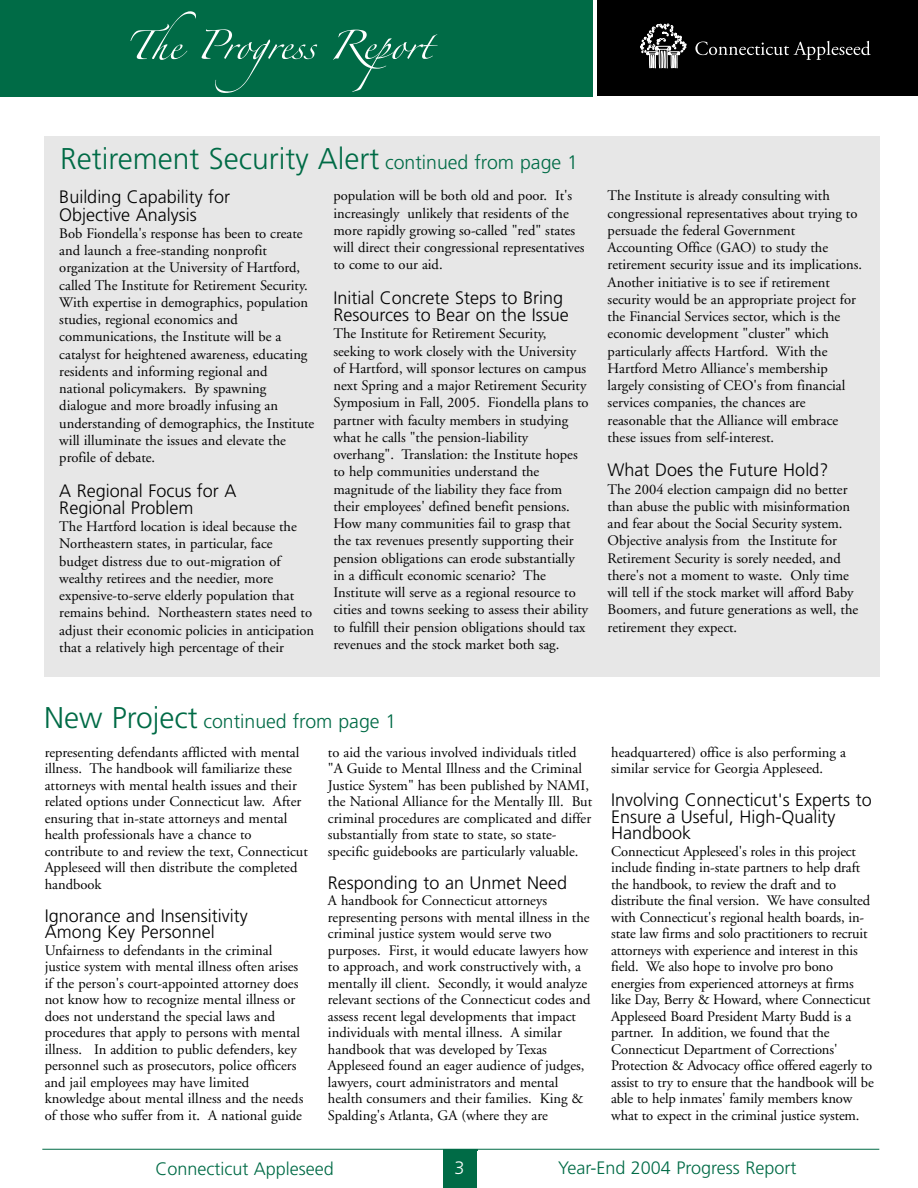
<style>
.page{position:relative;width:918px;height:1188px;background:#fff}
.page>*{position:absolute;margin:0;border:0;box-sizing:border-box;transform-origin:0 0}
.t1{font:300 30px "Frutiger";color:#006b46}
.t2{font:300 19.5px "Frutiger";color:#006b46}
.t3{font:300 18px/16.5px "Frutiger";color:#000}
.t4{font:300 18px "Frutiger";color:#006b46}
.t5{font:300 18px "Frutiger";color:#fff}
.t6{font:14.55px/17.2px "Adobe Garamond";color:#000}
.s1{font-size:19.5px}
.s2{font-size:30px}
</style>
<div class="page">
<div style="left:44px;top:136px;width:835px;height:540px;background:#e7e7e7"></div>
<div style="left:0;top:0;width:593px;height:96px;background:#006b46"></div>
<div style="left:597px;top:0;width:321px;height:96px;background:#000"></div>
<svg style="left:640px;top:23px;width:47px;height:46px"></svg>
<svg style="left:695px;top:41px;width:175px;height:19px"></svg>
<svg style="left:202px;top:29px;width:115px;height:64px"></svg>
<svg style="left:333px;top:30px;width:105px;height:62px"></svg>
<svg style="left:130px;top:11px;width:66px;height:49px"></svg>
<hr style="left:42px;top:1149px;width:837px;height:1px;background:#006b46">
<div style="left:443px;top:1149px;width:34px;height:39px;background:#006b46"></div>
<h1 class="t1" style="left:60px;top:146px;width:519px">Retirement Security Alert <span class="s1">continued from page 1</span></h1>
<p class="t3" style="left:59px;top:190px;width:172px;line-height:17.2px">Building Capability for<br>Objective Analysis</p>
<p class="t6" style="left:59px;top:226px;width:257px">Bob Fiondella's response has been to create and launch a free-standing nonprofit organization at the University of Hartford, called The Institute for Retirement Security.<br>With expertise in demographics, population studies, regional economics and communications, the Institute will be a catalyst for heightened awareness, educating residents and informing regional and national policymakers. By spawning dialogue and more broadly infusing an understanding of demographics, the Institute will illuminate the issues and elevate the profile of debate.</p>
<p class="t3" style="left:59px;top:483px;width:179px;line-height:17.2px">A Regional Focus for A<br>Regional Problem</p>
<p class="t6" style="left:59px;top:519px;width:256px">The Hartford location is ideal because the Northeastern states, in particular, face budget distress due to out-migration of wealthy retirees and the needier, more expensive-to-serve elderly population that remains behind. Northeastern states need to adjust their economic policies in anticipation that a relatively high percentage of their</p>
<p class="t6" style="left:333px;top:188px;width:253px">population will be both old and poor. It's increasingly unlikely that residents of the more rapidly growing so-called "red" states will direct their congressional representatives to come to our aid.</p>
<p class="t3" style="left:333px;top:290px;width:237px;line-height:17.2px">Initial Concrete Steps to Bring<br>Resources to Bear on the Issue</p>
<p class="t6" style="left:333px;top:326px;width:257px">The Institute for Retirement Security, seeking to work closely with the University of Hartford, will sponsor lectures on campus next Spring and a major Retirement Security Symposium in Fall, 2005. Fiondella plans to partner with faculty members in studying what he calls "the pension-liability overhang". Translation: the Institute hopes to help communities understand the magnitude of the liability they face from their employees' defined benefit pensions.<br>How many communities fail to grasp that the tax revenues presently supporting their pension obligations can erode substantially in a difficult economic scenario? The Institute will serve as a regional resource to cities and towns seeking to assess their ability to fulfill their pension obligations should tax revenues and the stock market both sag.</p>
<p class="t6" style="left:608px;top:188px;width:256px">The Institute is already consulting with congressional representatives about trying to persuade the federal Government Accounting Office (GAO) to study the retirement security issue and its implications.<br>Another initiative is to see if retirement security would be an appropriate project for the Financial Services sector, which is the economic development "cluster" which particularly affects Hartford. With the Hartford Metro Alliance's membership largely consisting of CEO's from financial services companies, the chances are reasonable that the Alliance will embrace these issues from self-interest.</p>
<p class="t3" style="left:608px;top:463px;width:222px">What Does the Future Hold?</p>
<p class="t6" style="left:608px;top:482px;width:252px">The 2004 election campaign did no better than abuse the public with misinformation and fear about the Social Security system.<br>Objective analysis from the Institute for Retirement Security is sorely needed, and there's not a moment to waste. Only time will tell if the stock market will afford Baby Boomers, and future generations as well, the retirement they expect.</p>
<h2 class="t2" style="left:44px;top:714px;width:354px"><span class="s2">New Project</span> continued from page 1</h2>
<p class="t6" style="left:45px;top:745px;width:265px;line-height:16.5px">representing defendants afflicted with mental illness. The handbook will familiarize these attorneys with mental health issues and their related options under Connecticut law. After ensuring that in-state attorneys and mental health professionals have a chance to contribute to and review the text, Connecticut Appleseed will then distribute the completed handbook</p>
<p class="t3" style="left:45px;top:909px;width:204px">Ignorance and Insensitivity<br>Among Key Personnel</p>
<p class="t6" style="left:45px;top:943px;width:260px;line-height:16.5px">Unfairness to defendants in the criminal justice system with mental illness often arises if the person's court-appointed attorney does not know how to recognize mental illness or does not understand the special laws and procedures that apply to persons with mental illness. In addition to public defenders, key personnel such as prosecutors, police officers and jail employees may have limited knowledge about mental illness and the needs of those who suffer from it. A national guide</p>
<p class="t6" style="left:328px;top:745px;width:266px;line-height:16.5px">to aid the various involved individuals titled "A Guide to Mental Illness and the Criminal Justice System" has been published by NAMI, the National Alliance for the Mentally Ill. But criminal procedures are complicated and differ substantially from state to state, so state&shy;specific guidebooks are particularly valuable.</p>
<p class="t3" style="left:328px;top:876px;width:241px">Responding to an Unmet Need</p>
<p class="t6" style="left:328px;top:894px;width:264px;line-height:16.5px">A handbook for Connecticut attorneys representing persons with mental illness in the criminal justice system would serve two purposes. First, it would educate lawyers how to approach, and work constructively with, a mentally ill client. Secondly, it would analyze relevant sections of the Connecticut codes and assess recent legal developments that impact individuals with mental illness. A similar handbook that was developed by Texas Appleseed found an eager audience of judges, lawyers, court administrators and mental health consumers and their families. King &amp; Spalding's Atlanta, GA (where they are</p>
<p class="t6" style="left:611px;top:745px;width:236px;line-height:16.5px">headquartered) office is also performing a similar service for Georgia Appleseed.</p>
<p class="t3" style="left:611px;top:793px;width:262px">Involving Connecticut's Experts to<br>Ensure a Useful, High-Quality<br>Handbook</p>
<p class="t6" style="left:611px;top:844px;width:264px;line-height:16.5px">Connecticut Appleseed's roles in this project include finding in-state partners to help draft the handbook, to review the draft and to distribute the final version. We have consulted with Connecticut's regional health boards, in&shy;state law firms and solo practitioners to recruit attorneys with experience and interest in this field. We also hope to involve pro bono energies from experienced attorneys at firms like Day, Berry &amp; Howard, where Connecticut Appleseed Board President Marty Budd is a partner. In addition, we found that the Connecticut Department of Corrections' Protection &amp; Advocacy office offered eagerly to assist to try to ensure that the handbook will be able to help inmates' family members know what to expect in the criminal justice system.</p>
<p class="t4" style="left:155px;top:1162px;width:180px">Connecticut Appleseed</p>
<p class="t5" style="left:455px;top:1160px;width:12px">3</p>
<p class="t4" style="left:558px;top:1161px;width:240px">Year-End 2004 Progress Report</p>
</div>
